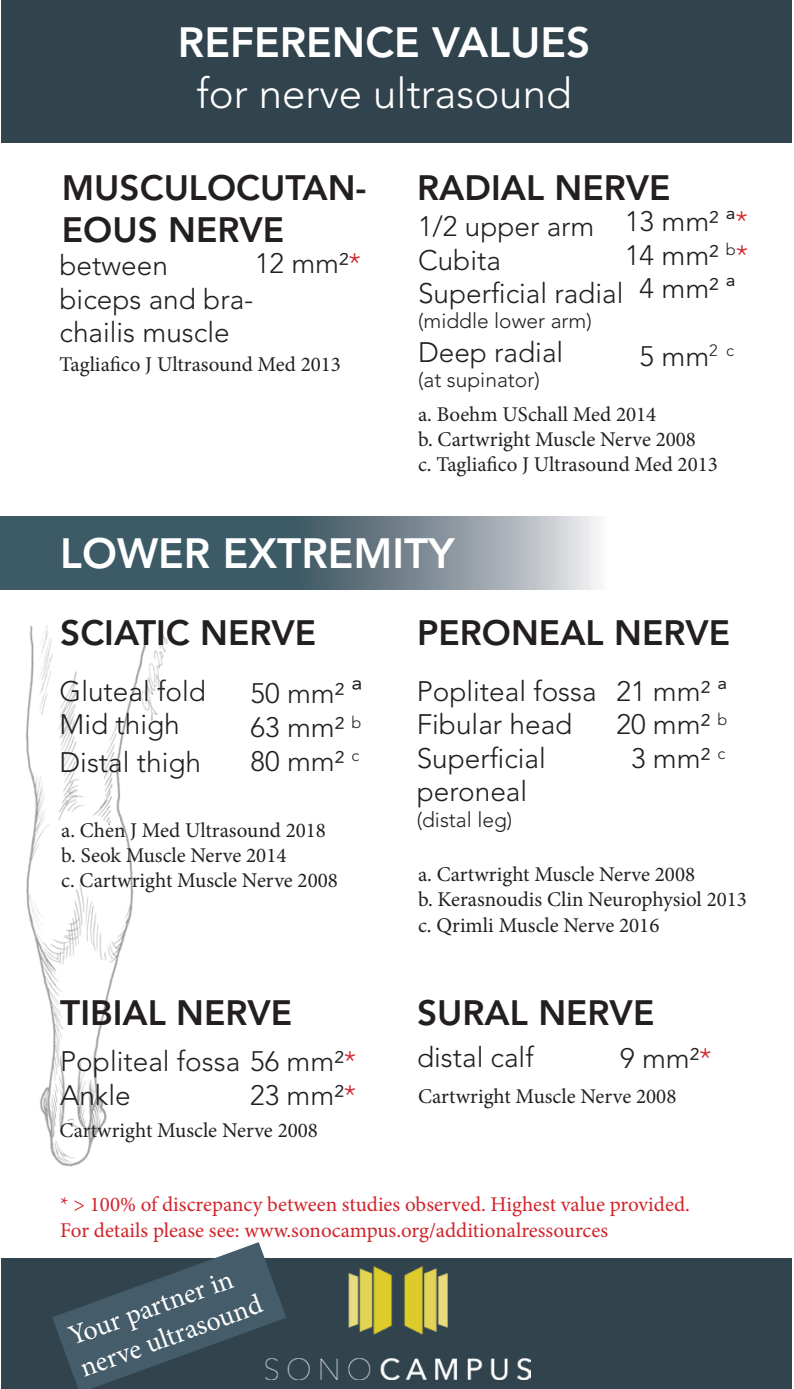
<style>
.page{position:relative;width:794px;height:1389px;background:#fff}
.page>*{position:absolute;margin:0;border:0;box-sizing:border-box;transform-origin:0 0}
.t1{font:800 42px "Avenir LT Std";color:#fff}
.t2{font:300 42px "Avenir LT Std";color:#fff}
.t3{font:800 35px/42px "Avenir LT Std";color:#231f20}
.t4{font:300 28px/33.6px "Avenir LT Std";color:#231f20}
.t5{font:28px "Minion Pro";color:#fff}
.t6{font:21px "Minion Pro";color:#231f20}
.t7{font:21px "Minion Pro";color:#d1232a}
.t8{font:300 21px "Avenir LT Std";color:#231f20}
.s1{color:#d1232a}
.s2{font-size:31.5px}
</style>
<div class="page">
<div style="left:2px;top:0;width:790px;height:142px;background:#31434c"></div>
<img style="left:26px;top:625px;width:142px;height:542px">
<div style="left:2px;top:1259px;width:790px;height:130px;background:#31434c"></div>
<img style="left:287px;top:1267px;width:243px;height:113px">
<svg style="left:0;top:517px;width:599px;height:73px;background:#667b85"></svg>
<svg style="left:52px;top:1242px;width:234px;height:147px"></svg>
<p class="t1" style="left:178px;top:18px;width:414px">REFERENCE VALUES</p>
<p class="t2" style="left:196px;top:69px;width:377px">for nerve ultrasound</p>
<p class="t3" style="left:62px;top:167px;width:306px">MUSCULOCUTAN-<br>EOUS NERVE</p>
<p class="t4" style="left:60px;top:249px;width:195px">between biceps and bra&shy;chailis muscle</p>
<p class="t4" style="left:255px;top:247px;width:108px">12 mm2<span class="s1">*</span></p>
<p class="t6" style="left:60px;top:351px;width:283px">Tagliafico J Ultrasound Med 2013</p>
<p class="t3" style="left:417px;top:167px;width:255px">RADIAL NERVE</p>
<p class="t4" style="left:418px;top:210px;width:178px">1/2 upper arm</p>
<p class="t4" style="left:418px;top:243px;width:84px">Cubita</p>
<p class="t4" style="left:418px;top:277px;width:207px">Superficial radial</p>
<p class="t8" style="left:418px;top:309px;width:175px">(middle lower arm)</p>
<p class="t4" style="left:418px;top:336px;width:147px">Deep radial</p>
<p class="t8" style="left:418px;top:368px;width:123px">(at supinator)</p>
<p class="t4" style="left:625px;top:205px;width:124px">13 mm2 a<span class="s1">*</span></p>
<p class="t4" style="left:625px;top:238px;width:125px">14 mm2 <sup>b</sup><span class="s1">*</span></p>
<p class="t4" style="left:639px;top:272px;width:97px">4 mm2 a</p>
<p class="t4" style="left:639px;top:339px;width:96px">5 mm<sup>2</sup> <sup>c</sup></p>
<p class="t6" style="left:418px;top:400px;width:240px">a. Boehm USchall Med 2014</p>
<p class="t6" style="left:418px;top:425px;width:279px">b. Cartwright Muscle Nerve 2008</p>
<p class="t6" style="left:418px;top:451px;width:301px">c. Tagliafico J Ultrasound Med 2013</p>
<p class="t1" style="left:60px;top:528px;width:396px">LOWER EXTREMITY</p>
<p class="t3" style="left:60px;top:611px;width:258px">SCIATIC NERVE</p>
<p class="t4" style="left:60px;top:674px;width:148px">Gluteal fold</p>
<p class="t4" style="left:60px;top:708px;width:122px">Mid thigh</p>
<p class="t4" style="left:60px;top:746px;width:143px">Distal thigh</p>
<p class="t4" style="left:251px;top:677px;width:113px">50 mm2 <span class="s2">a</span></p>
<p class="t4" style="left:251px;top:711px;width:112px">63 mm2 <sup>b</sup></p>
<p class="t4" style="left:251px;top:744px;width:110px">80 mm2 <sup>c</sup></p>
<p class="t6" style="left:61px;top:816px;width:266px">a. Chen J Med Ultrasound 2018</p>
<p class="t6" style="left:61px;top:841px;width:227px">b. Seok Muscle Nerve 2014</p>
<p class="t6" style="left:61px;top:867px;width:278px">c. Cartwright Muscle Nerve 2008</p>
<p class="t3" style="left:60px;top:992px;width:234px">TIBIAL NERVE</p>
<p class="t4" style="left:60px;top:1045px;width:297px">Popliteal fossa 56 mm2<span class="s1">*</span></p>
<p class="t4" style="left:60px;top:1078px;width:72px">Ankle</p>
<p class="t4" style="left:250px;top:1078px;width:108px">23 mm2<span class="s1">*</span></p>
<p class="t6" style="left:60px;top:1116px;width:260px">Cartwright Muscle Nerve 2008</p>
<p class="t3" style="left:417px;top:611px;width:315px">PERONEAL NERVE</p>
<p class="t4" style="left:417px;top:674px;width:181px">Popliteal fossa</p>
<p class="t4" style="left:417px;top:708px;width:157px">Fibular head</p>
<p class="t4" style="left:417px;top:742px;width:131px">Superficial peroneal</p>
<p class="t8" style="left:417px;top:807px;width:97px">(distal leg)</p>
<p class="t4" style="left:616px;top:674px;width:112px">21 mm2 a</p>
<p class="t4" style="left:616px;top:708px;width:112px">20 mm2 <sup>b</sup></p>
<p class="t4" style="left:631px;top:742px;width:96px">3 mm2 <sup>c</sup></p>
<p class="t6" style="left:418px;top:861px;width:279px">a. Cartwright Muscle Nerve 2008</p>
<p class="t6" style="left:418px;top:886px;width:330px">b. Kerasnoudis Clin Neurophysiol 2013</p>
<p class="t6" style="left:418px;top:911px;width:243px">c. Qrimli Muscle Nerve 2016</p>
<p class="t3" style="left:417px;top:992px;width:239px">SURAL NERVE</p>
<p class="t4" style="left:417px;top:1041px;width:118px">distal calf</p>
<p class="t4" style="left:620px;top:1042px;width:93px">9 mm2<span class="s1">*</span></p>
<p class="t6" style="left:418px;top:1083px;width:260px">Cartwright Muscle Nerve 2008</p>
<p class="t7" style="left:60px;top:1191px;width:631px">* &gt; 100% of discrepancy between studies observed. Highest value provided.</p>
<p class="t7" style="left:60px;top:1216px;width:549px">For details please see: www.sonocampus.org/additionalressources</p>
<p class="t5" style="left:63px;top:1319px;width:174px;rotate:-20deg">Your partner in</p>
<p class="t5" style="left:75px;top:1351px;width:193px;rotate:-20deg">nerve ultrasound</p>
</div>
